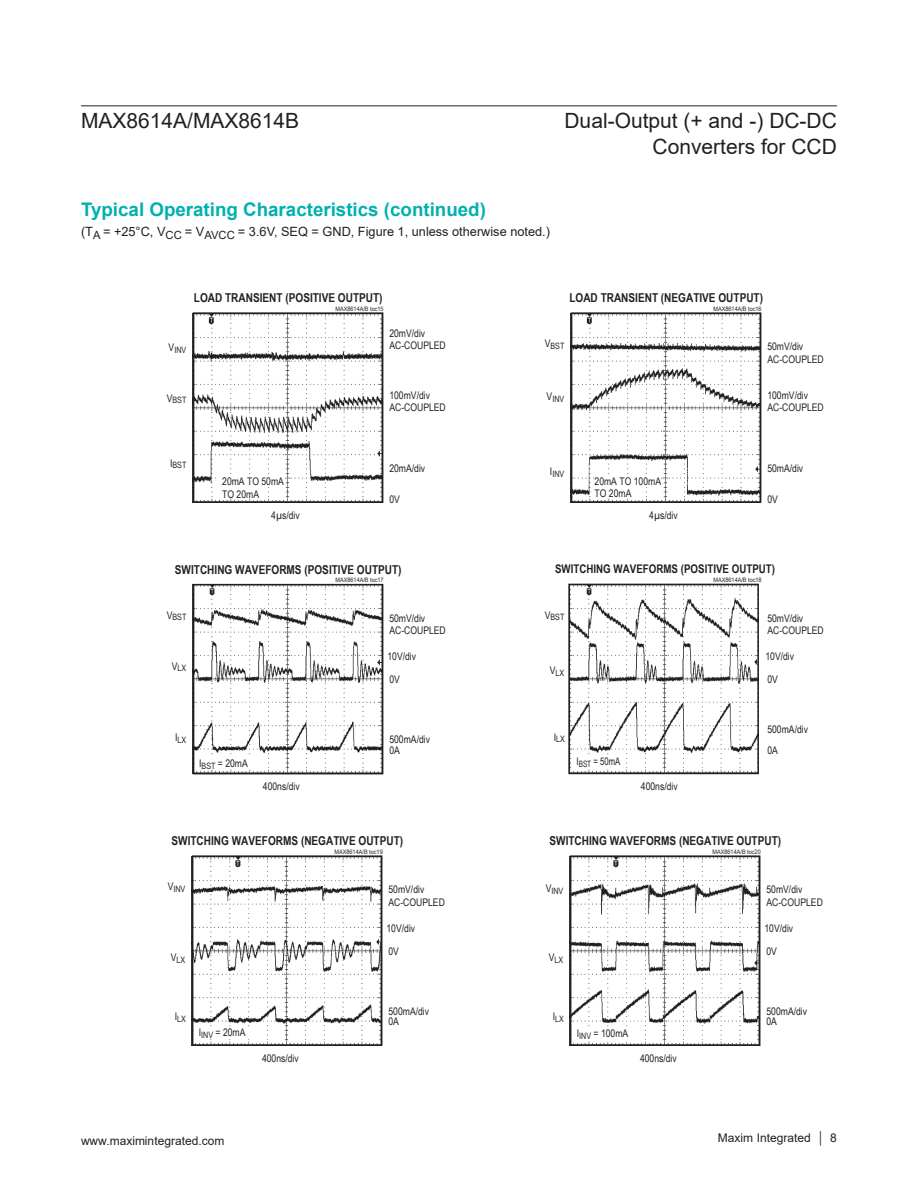
<style>
.page{position:relative;width:918px;height:1188px;background:#fff}
.page>*{position:absolute;margin:0;border:0;box-sizing:border-box;transform-origin:0 0}
.t1{font:21px/25.2px "Arial";color:#231f20;text-align:right}
.t2{font:700 18.75px "Arial";color:#00b1b0}
.t3{font:12.75px "Arial";color:#231f20}
.t4{font:700 12.3px "Arial Narrow";color:#231f20}
.t5{font:12px "Arial";color:#231f20}
.t6{font:700 11.85px "Arial Narrow";color:#231f20}
.t7{font:10.5px/12.6px "Arial Narrow";color:#231f20}
.t8{font:10.5px "Arial Narrow";color:#231f20;scale:.9 1}
.t9{font:8.7px "Arial Narrow";color:#231f20}
.t10{font:6.15px "Arial Narrow";color:#231f20;scale:1.1 1}
</style>
<div class="page">
<img style="left:195px;top:858px;width:184px;height:185px">
<div style="left:192px;top:855px;width:190px;height:191px;border:2px solid #231f20"></div>
<svg style="left:197px;top:1028px;width:58px;height:11px"></svg>
<img style="left:196px;top:587px;width:184px;height:184px">
<div style="left:193px;top:584px;width:190px;height:190px;border:2px solid #231f20"></div>
<svg style="left:198px;top:757px;width:57px;height:11px"></svg>
<img style="left:196px;top:315px;width:184px;height:185px">
<div style="left:193px;top:312px;width:190px;height:191px;border:2px solid #231f20"></div>
<svg style="left:217px;top:475px;width:68px;height:21px"></svg>
<img style="left:573px;top:858px;width:184px;height:185px">
<div style="left:570px;top:855px;width:190px;height:191px;border:2px solid #231f20"></div>
<svg style="left:575px;top:1028px;width:58px;height:14px"></svg>
<img style="left:571px;top:587px;width:185px;height:184px">
<div style="left:568px;top:584px;width:191px;height:190px;border:2px solid #231f20"></div>
<svg style="left:575px;top:756px;width:50px;height:13px"></svg>
<img style="left:574px;top:315px;width:184px;height:185px">
<div style="left:571px;top:312px;width:190px;height:191px;border:2px solid #231f20"></div>
<svg style="left:595px;top:476px;width:64px;height:21px"></svg>
<hr style="left:81px;top:105px;width:756px;height:1px;background:#231f20">
<h1 class="t1" style="left:81px;top:108px;width:220px">MAX8614A/MAX8614B</h1>
<h1 class="t1" style="left:565px;top:108px;width:274px">Dual-Output (+ and -) DC-DC<br>Converters for CCD</h1>
<h2 class="t2" style="left:81px;top:196px;width:406px">Typical Operating Characteristics (continued)</h2>
<p class="t3" style="left:81px;top:222px;width:471px">(T<sub>A</sub> = +25°C, V<sub>CC</sub> = V<sub>AVCC</sub> = 3.6V, SEQ = GND, Figure 1, unless otherwise noted.)</p>
<p class="t4" style="left:194px;top:289px;width:190px">LOAD TRANSIENT (POSITIVE OUTPUT)</p>
<p class="t10" style="left:335px;top:304px;width:45px">MAX8614A/B toc15</p>
<p class="t4" style="left:569px;top:289px;width:195px">LOAD TRANSIENT (NEGATIVE OUTPUT)</p>
<p class="t10" style="left:713px;top:304px;width:45px">MAX8614A/B toc16</p>
<p class="t9" style="left:169px;top:343px;width:19px"><sup>V</sup>INV</p>
<p class="t9" style="left:167px;top:394px;width:21px"><sup>V</sup>BST</p>
<p class="t7" style="left:389px;top:326px;width:58px">20mV/div<br>AC-COUPLED</p>
<p class="t7" style="left:389px;top:389px;width:58px">100mV/div<br>AC-COUPLED</p>
<p class="t9" style="left:545px;top:340px;width:21px"><sup>V</sup>BST</p>
<p class="t9" style="left:547px;top:392px;width:19px"><sup>V</sup>INV</p>
<p class="t7" style="left:767px;top:340px;width:58px">50mV/div<br>AC-COUPLED</p>
<p class="t7" style="left:767px;top:388px;width:58px">100mV/div<br>AC-COUPLED</p>
<p class="t9" style="left:170px;top:459px;width:18px"><sup>I</sup>BST</p>
<p class="t7" style="left:222px;top:475px;width:63px">20mA TO 50mA<br>TO 20mA</p>
<p class="t7" style="left:389px;top:461px;width:37px">20mA/div</p>
<p class="t7" style="left:389px;top:492px;width:12px">0V</p>
<p class="t9" style="left:550px;top:468px;width:16px"><sup>I</sup>INV</p>
<p class="t7" style="left:595px;top:474px;width:68px">20mA TO 100mA<br>TO 20mA</p>
<p class="t7" style="left:767px;top:461px;width:37px">50mA/div</p>
<p class="t7" style="left:767px;top:492px;width:12px">0V</p>
<p class="t7" style="left:271px;top:508px;width:30px">4µs/div</p>
<p class="t7" style="left:649px;top:508px;width:30px">4µs/div</p>
<p class="t4" style="left:175px;top:560px;width:228px">SWITCHING WAVEFORMS (POSITIVE OUTPUT)</p>
<p class="t10" style="left:335px;top:576px;width:45px">MAX8614A/B toc17</p>
<p class="t7" style="left:389px;top:611px;width:58px">50mV/div<br>AC-COUPLED</p>
<p class="t7" style="left:387px;top:650px;width:30px">10V/div</p>
<p class="t9" style="left:167px;top:611px;width:21px"><sup>V</sup>BST</p>
<p class="t9" style="left:172px;top:662px;width:16px"><sup>V</sup>LX</p>
<p class="t7" style="left:389px;top:673px;width:12px">0V</p>
<p class="t6" style="left:555px;top:560px;width:222px">SWITCHING WAVEFORMS (POSITIVE OUTPUT)</p>
<p class="t10" style="left:713px;top:576px;width:45px">MAX8614A/B toc18</p>
<p class="t7" style="left:767px;top:611px;width:58px">50mV/div<br>AC-COUPLED</p>
<p class="t7" style="left:765px;top:650px;width:30px">10V/div</p>
<p class="t9" style="left:545px;top:611px;width:21px"><sup>V</sup>BST</p>
<p class="t9" style="left:550px;top:666px;width:16px"><sup>V</sup>LX</p>
<p class="t7" style="left:767px;top:673px;width:12px">0V</p>
<p class="t9" style="left:175px;top:734px;width:13px"><sup>I</sup>LX</p>
<p class="t7" style="left:389px;top:734px;width:42px;line-height:10.5px">500mA/div<br>0A</p>
<p class="t9" style="left:554px;top:733px;width:13px"><sup>I</sup>LX</p>
<p class="t7" style="left:767px;top:719px;width:42px;line-height:20.4px">500mA/div<br>0A</p>
<p class="t7" style="left:199px;top:756px;width:50px">I<sub>BST</sub> = 20mA</p>
<p class="t8" style="left:577px;top:754px;width:50px">I<sub>BST</sub> = 50mA</p>
<p class="t7" style="left:263px;top:780px;width:38px">400ns/div</p>
<p class="t7" style="left:641px;top:780px;width:38px">400ns/div</p>
<p class="t4" style="left:172px;top:832px;width:233px">SWITCHING WAVEFORMS (NEGATIVE OUTPUT)</p>
<p class="t10" style="left:335px;top:847px;width:45px">MAX8614A/B toc19</p>
<p class="t7" style="left:388px;top:883px;width:58px">50mV/div<br>AC-COUPLED</p>
<p class="t7" style="left:387px;top:921px;width:30px">10V/div</p>
<p class="t9" style="left:168px;top:883px;width:19px"><sup>V</sup>INV</p>
<p class="t4" style="left:550px;top:832px;width:233px">SWITCHING WAVEFORMS (NEGATIVE OUTPUT)</p>
<p class="t10" style="left:713px;top:847px;width:45px">MAX8614A/B toc20</p>
<p class="t7" style="left:766px;top:883px;width:58px">50mV/div<br>AC-COUPLED</p>
<p class="t7" style="left:765px;top:921px;width:30px">10V/div</p>
<p class="t9" style="left:546px;top:884px;width:19px"><sup>V</sup>INV</p>
<p class="t9" style="left:171px;top:953px;width:16px"><sup>V</sup>LX</p>
<p class="t7" style="left:388px;top:944px;width:12px">0V</p>
<p class="t9" style="left:549px;top:953px;width:16px"><sup>V</sup>LX</p>
<p class="t7" style="left:766px;top:944px;width:12px">0V</p>
<p class="t9" style="left:175px;top:1012px;width:13px"><sup>I</sup>LX</p>
<p class="t7" style="left:388px;top:1005px;width:42px;line-height:10.5px">500mA/div<br>0A</p>
<p class="t9" style="left:553px;top:1012px;width:13px"><sup>I</sup>LX</p>
<p class="t7" style="left:766px;top:1005px;width:42px;line-height:10.5px">500mA/div<br>0A</p>
<p class="t7" style="left:199px;top:1026px;width:48px">I<sub>INV</sub> = 20mA</p>
<p class="t7" style="left:577px;top:1027px;width:53px">I<sub>INV</sub> = 100mA</p>
<p class="t7" style="left:262px;top:1051px;width:38px">400ns/div</p>
<p class="t7" style="left:640px;top:1051px;width:38px">400ns/div</p>
<p class="t5" style="left:81px;top:1132px;width:145px">www.maximintegrated.com</p>
<p class="t5" style="left:718px;top:1129px;width:121px">Maxim Integrated │ 8</p>
</div>
